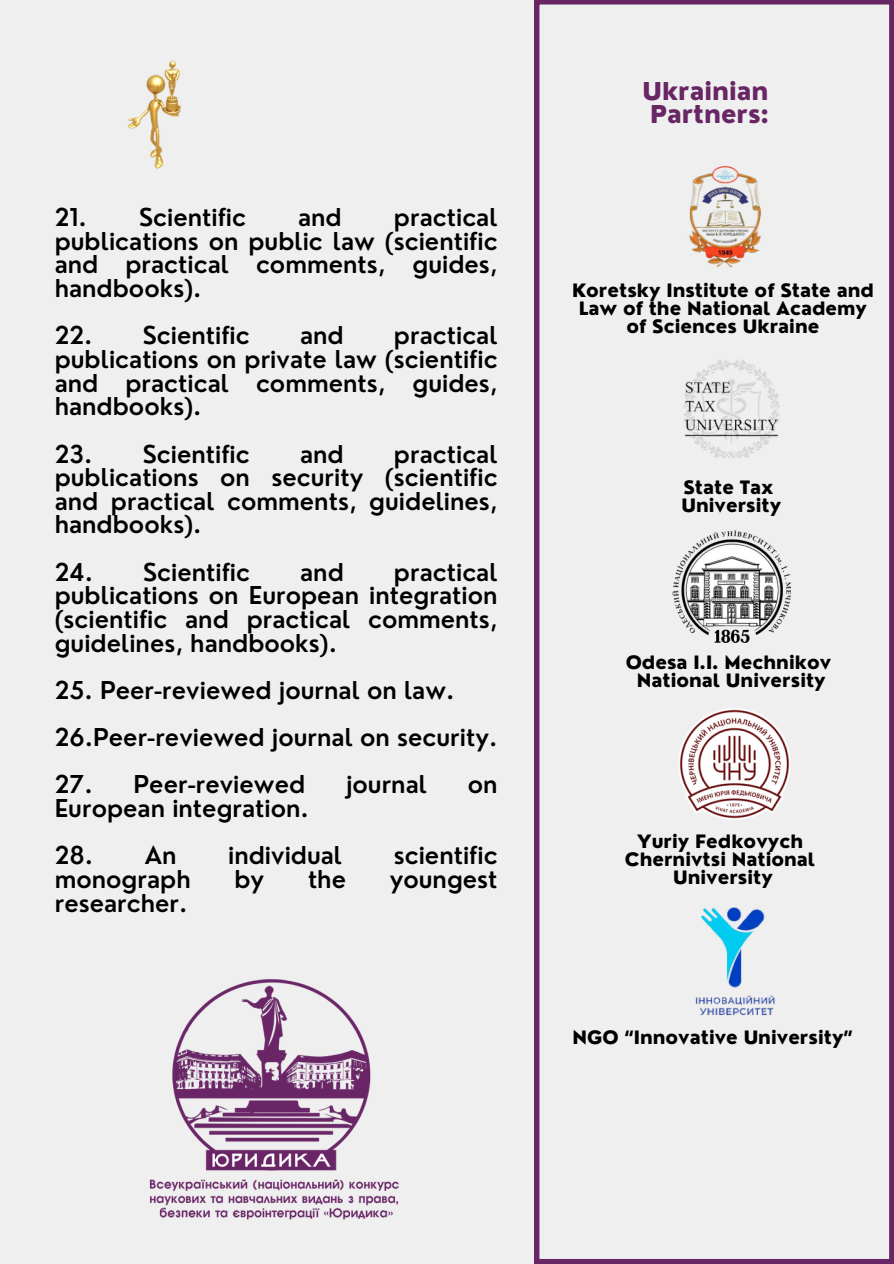
<style>
.page{position:relative;width:894px;height:1264px;background:#fff}
.page>*{position:absolute;margin:0;border:0;box-sizing:border-box;transform-origin:0 0}
.t1{font:600 24px/23.7px "Nourd";color:#000;text-align:justify}
.t2{font:800 24px/23.7px "Nourd";color:#692665;text-align:center}
.t3{font:800 18px/18px "Nourd";color:#000;text-align:center}
</style>
<div class="page">
<div style="left:0;top:0;width:893px;height:1263px;background:#efefef"></div>
<svg style="left:535px;top:0;width:358px;height:1263px"></svg>
<img style="left:664px;top:156px;width:122px;height:113px">
<img style="left:674px;top:352px;width:113px;height:114px">
<img style="left:672px;top:530px;width:118px;height:112px">
<img style="left:664px;top:706px;width:134px;height:113px">
<img style="left:658px;top:902px;width:146px;height:114px">
<img style="left:127px;top:60px;width:55px;height:109px">
<img style="left:149px;top:979px;width:250px;height:241px">
<p class="t1" style="left:55px;top:205px;width:193px">21. Scientific</p>
<p class="t1" style="left:298px;top:205px;width:45px">and</p>
<p class="t1" style="left:55px;top:205px;width:444px;text-indent:339px">practical publications on public law (scientific and practical comments, guides, handbooks).</p>
<p class="t1" style="left:55px;top:323px;width:196px">22. Scientific</p>
<p class="t1" style="left:300px;top:323px;width:45px">and</p>
<p class="t1" style="left:55px;top:323px;width:444px;text-indent:339px">practical publications on private law (scientific and practical comments, guides, handbooks).</p>
<p class="t1" style="left:55px;top:441px;width:196px">23. Scientific</p>
<p class="t1" style="left:300px;top:441px;width:45px">and</p>
<p class="t1" style="left:55px;top:441px;width:444px;text-indent:339px">practical publications on security (scientific and practical comments, guidelines, handbooks).</p>
<p class="t1" style="left:55px;top:560px;width:197px">24. Scientific</p>
<p class="t1" style="left:300px;top:560px;width:45px">and</p>
<p class="t1" style="left:55px;top:560px;width:444px;text-indent:339px">practical publications on European integration (scientific and practical comments, guidelines, handbooks).</p>
<p class="t1" style="left:55px;top:678px;width:401px">25. Peer-reviewed journal on law.</p>
<p class="t1" style="left:55px;top:725px;width:444px">26.Peer-reviewed journal on security.</p>
<h1 class="t1" style="left:55px;top:772px;width:252px">27. Peer-reviewed</h1>
<h1 class="t1" style="left:346px;top:772px;width:82px">journal</h1>
<h1 class="t1" style="left:467px;top:772px;width:31px">on</h1>
<h1 class="t1" style="left:55px;top:796px;width:256px">European integration.</h1>
<h1 class="t1" style="left:55px;top:843px;width:123px">28. An</h1>
<h1 class="t1" style="left:228px;top:843px;width:115px">individual</h1>
<h1 class="t1" style="left:393px;top:843px;width:105px">scientific</h1>
<h1 class="t1" style="left:55px;top:867px;width:137px">monograph</h1>
<h1 class="t1" style="left:234px;top:867px;width:31px">by</h1>
<h1 class="t1" style="left:308px;top:867px;width:40px">the</h1>
<h1 class="t1" style="left:389px;top:867px;width:109px">youngest</h1>
<h1 class="t1" style="left:55px;top:890px;width:134px">researcher.</h1>
<h1 class="t2" style="left:642px;top:79px;width:128px">Ukrainian<br>Partners:</h1>
<p class="t3" style="left:572px;top:282px;width:303px">Koretsky Institute of State and<br>Law of the National Academy of Sciences Ukraine</p>
<p class="t3" style="left:683px;top:478px;width:92px">State Tax</p>
<p class="t3" style="left:681px;top:496px;width:101px">University</p>
<p class="t3" style="left:625px;top:653px;width:207px">Odesa I.I. Mechnikov</p>
<p class="t3" style="left:636px;top:671px;width:190px">National University</p>
<p class="t3" style="left:637px;top:832px;width:167px">Yuriy Fedkovych</p>
<p class="t3" style="left:624px;top:850px;width:192px">Chernivtsi National</p>
<p class="t3" style="left:673px;top:868px;width:101px">University</p>
<p class="t3" style="left:572px;top:1028px;width:282px">NGO “Innovative University”</p>
</div>
